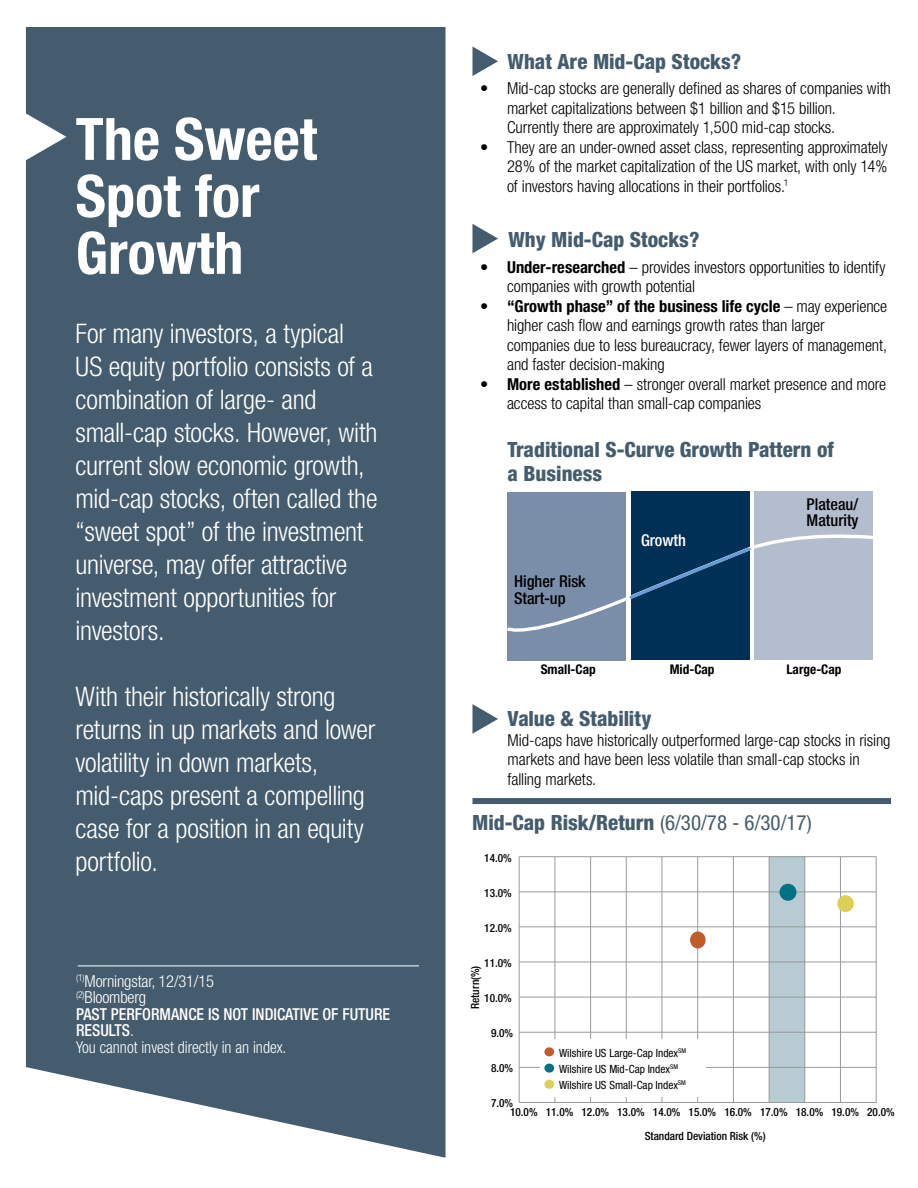
<style>
.page{position:relative;width:918px;height:1188px;background:#fff}
.page>*{position:absolute;margin:0;border:0;box-sizing:border-box;transform-origin:0 0}
.t1{font:700 condensed 58.5px/57px "Helvetica Neue";color:#fff}
.t2{font:300 condensed 27px/33px "Helvetica Neue";letter-spacing:-.01em;color:#fff}
.t3{font:800 condensed 21px/24px "Helvetica Neue";color:#445c6d}
.t4{font:300 condensed 16.5px/19.5px "Helvetica Neue";letter-spacing:-.005em;color:#000}
.t5{font:300 condensed 16.5px/16.5px "Helvetica Neue";color:#fff}
.t6{font:500 condensed 16.35px/16.4px "Helvetica Neue";color:#000}
.t7{font:500 condensed 16.35px "Helvetica Neue";color:#fff}
.t8{font:700 condensed 13.35px "Helvetica Neue";color:#000}
.t9{font:500 condensed 11.25px/24px "Helvetica Neue";color:#000;text-align:center}
.t10{font:condensed 11.25px/15.9px "Helvetica Neue";color:#000}
.s1{font-weight:700}
.s2{font-weight:400}
.s3{font-weight:500}
</style>
<div class="page">
<div style="left:26px;top:27px;width:420px;height:1131px;background:#445c6d"></div>
<svg style="left:25px;top:112px;width:41px;height:49px"></svg>
<div style="left:508px;top:492px;width:118px;height:169px;background:#7a8eaa"></div>
<div style="left:631px;top:492px;width:119px;height:168px;background:#003055"></div>
<div style="left:755px;top:492px;width:118px;height:168px;background:#b3bdce"></div>
<svg style="left:508px;top:532px;width:365px;height:108px"></svg>
<div style="left:472px;top:798px;width:419px;height:6px;background:#445c6d"></div>
<hr style="left:78px;top:966px;width:341px;height:1px;background:#fff">
<div style="left:769px;top:857px;width:35px;height:245px;background:#b7cbd3"></div>
<hr style="left:519px;top:1067px;width:357px;height:1px;background:#999a9b">
<hr style="left:519px;top:1032px;width:357px;height:1px;background:#999a9b">
<hr style="left:519px;top:997px;width:357px;height:1px;background:#999a9b">
<hr style="left:519px;top:962px;width:357px;height:1px;background:#999a9b">
<hr style="left:519px;top:926px;width:357px;height:1px;background:#999a9b">
<hr style="left:519px;top:891px;width:357px;height:1px;background:#999a9b">
<hr style="left:519px;top:856px;width:357px;height:1px;background:#999a9b">
<hr style="left:554px;top:857px;width:1px;height:246px;background:#999a9b">
<hr style="left:590px;top:857px;width:1px;height:246px;background:#999a9b">
<hr style="left:626px;top:857px;width:1px;height:246px;background:#999a9b">
<hr style="left:661px;top:857px;width:1px;height:246px;background:#999a9b">
<hr style="left:697px;top:857px;width:1px;height:246px;background:#999a9b">
<hr style="left:733px;top:857px;width:1px;height:246px;background:#999a9b">
<hr style="left:769px;top:857px;width:1px;height:246px;background:#999a9b">
<hr style="left:804px;top:857px;width:1px;height:246px;background:#999a9b">
<hr style="left:840px;top:857px;width:1px;height:246px;background:#999a9b">
<hr style="left:876px;top:857px;width:1px;height:246px;background:#999a9b">
<hr style="left:519px;top:857px;width:1px;height:246px;background:#999a9b">
<hr style="left:519px;top:1102px;width:357px;height:1px;background:#999a9b">
<div style="left:690px;top:932px;width:16px;height:16px;background:#c05c28;border-radius:50%"></div>
<div style="left:780px;top:884px;width:16px;height:17px;background:#007283;border-radius:50%"></div>
<div style="left:837px;top:895px;width:17px;height:17px;background:#ddd056;border-radius:50%"></div>
<div style="left:540px;top:1039px;width:166px;height:58px;background:#fff"></div>
<div style="left:544px;top:1047px;width:10px;height:9px;background:#c05c28;border-radius:50%"></div>
<div style="left:544px;top:1064px;width:10px;height:9px;background:#007283;border-radius:50%"></div>
<div style="left:544px;top:1080px;width:10px;height:9px;background:#ddd056;border-radius:50%"></div>
<svg style="left:472px;top:46px;width:26px;height:30px"></svg>
<svg style="left:472px;top:224px;width:26px;height:29px"></svg>
<svg style="left:472px;top:704px;width:26px;height:30px"></svg>
<h1 class="t1" style="left:76px;top:110px;width:243px">The Sweet<br>Spot for<br>Growth</h1>
<p class="t2" style="left:76px;top:317px;width:303px">For many investors, a typical<br>US equity portfolio consists of a combination of large- and small-cap stocks. However, with current slow economic growth, mid-cap stocks, often called the “sweet spot” of the investment universe, may offer attractive investment opportunities for investors.</p>
<h2 class="t2" style="left:76px;top:680px;width:301px">With their historically strong returns in up markets and lower volatility in down markets, mid-caps present a compelling case for a position in an equity portfolio.</h2>
<p class="t3" style="left:508px;top:49px;width:235px">What Are Mid-Cap Stocks?</p>
<p class="t4" style="left:507px;top:79px;width:385px;text-indent:-27px">• Mid-cap stocks are generally defined as shares of companies with market capitalizations between $1 billion and $15 billion.<br>Currently there are approximately 1,500 mid-cap stocks.</p>
<p class="t4" style="left:507px;top:137px;width:382px;text-align:justify;text-indent:-27px">• They are an under-owned asset class, representing approximately 28% of the market capitalization of the US market, with only 14% of investors having allocations in their portfolios.<sup>1</sup></p>
<p class="t3" style="left:508px;top:227px;width:193px">Why Mid-Cap Stocks?</p>
<p class="t4" style="left:507px;top:257px;width:380px;text-indent:-27px">• <span class="s1">Under-researched</span> – provides investors opportunities to identify companies with growth potential</p>
<p class="t4" style="left:507px;top:296px;width:382px;text-indent:-27px">• <span class="s1">“Growth phase” of the business life cycle</span> – may experience higher cash flow and earnings growth rates than larger companies due to less bureaucracy, fewer layers of management, and faster decision-making</p>
<p class="t4" style="left:507px;top:374px;width:381px;text-indent:-27px">• <span class="s1">More established</span> – stronger overall market presence and more access to capital than small-cap companies</p>
<p class="t3" style="left:508px;top:438px;width:328px">Traditional S-Curve Growth Pattern of a Business</p>
<p class="t6" style="left:514px;top:573px;width:73px">Higher Risk<br>Start-up</p>
<p class="t7" style="left:641px;top:530px;width:46px">Growth</p>
<p class="t6" style="left:807px;top:496px;width:53px">Plateau/<br>Maturity</p>
<p class="t8" style="left:541px;top:661px;width:57px">Small-Cap</p>
<p class="t8" style="left:670px;top:661px;width:46px">Mid-Cap</p>
<p class="t8" style="left:786px;top:661px;width:57px">Large-Cap</p>
<p class="t3" style="left:508px;top:707px;width:145px">Value &amp; Stability</p>
<p class="t4" style="left:508px;top:730px;width:385px">Mid-caps have historically outperformed large-cap stocks in rising markets and have been less volatile than small-cap stocks in falling markets.</p>
<p class="t3" style="left:472px;top:810px;width:341px">Mid-Cap Risk/Return <span class="s2">(6/30/78 - 6/30/17)</span></p>
<p class="t9" style="left:484px;top:845px;width:29px">14.0%</p>
<p class="t9" style="left:484px;top:881px;width:29px">13.0%</p>
<p class="t9" style="left:484px;top:916px;width:29px">12.0%</p>
<p class="t9" style="left:484px;top:951px;width:29px">11.0%</p>
<p class="t5" style="left:76px;top:972px;width:316px"><sup>(1)</sup>Morningstar, 12/31/15<br><sup>(2)</sup>Bloomberg<br><span class="s3">PAST PERFORMANCE IS NOT INDICATIVE OF FUTURE<br>RESULTS</span>.<br>You cannot invest directly in an index.</p>
<p class="t9" style="left:463px;top:1009px;width:45px;rotate:-90deg">Return(%)</p>
<p class="t9" style="left:484px;top:986px;width:29px">10.0%</p>
<p class="t9" style="left:491px;top:1021px;width:24px">9.0%</p>
<p class="t9" style="left:491px;top:1056px;width:24px">8.0%</p>
<p class="t10" style="left:559px;top:1045px;width:128px">Wilshire US Large-Cap Index<sup>SM<br></sup>Wilshire US Mid-Cap Index<sup>SM<br></sup>Wilshire US Small-Cap Index<sup>SM</sup></p>
<p class="t9" style="left:491px;top:1091px;width:24px">7.0%</p>
<p class="t9" style="left:510px;top:1100px;width:386px">10.0% 11.0% 12.0% 13.0% 14.0% 15.0% 16.0% 17.0% 18.0% 19.0% 20.0%<br>Standard Deviation Risk (%)</p>
</div>
